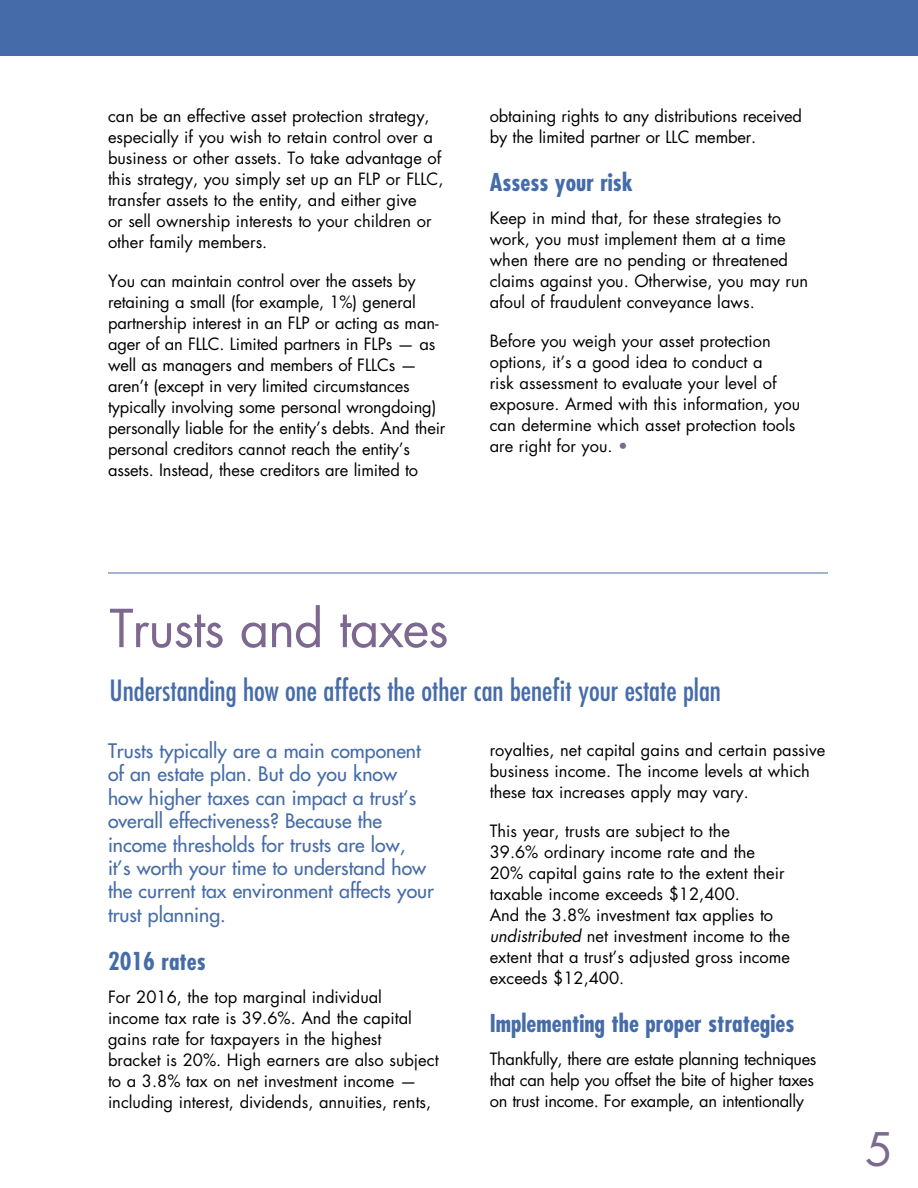
<style>
.page{position:relative;width:918px;height:1188px;background:#fff}
.page>*{position:absolute;margin:0;border:0;box-sizing:border-box;transform-origin:0 0}
.t1{font:51px "Futura Std";letter-spacing:-.02em;color:#7d6990}
.t2{font:45px "Futura Std";color:#7d6990}
.t3{font:condensed 28.5px "Futura Std";color:#456ca9}
.t4{font:700 condensed 24px "Futura Std";color:#456ca9}
.t5{font:500 19.5px/23.4px "Futura Std";color:#456ca9}
.t6{font:16.5px/21px "Futura Std";color:#000}
.t7{font:16.5px/21px "Futura Std";letter-spacing:-.02em;color:#000}
.s1{color:#7d6990}
.s2{font-style:italic}
</style>
<div class="page">
<div style="left:0;top:0;width:918px;height:55px;background:#456ca9"></div>
<hr style="left:108px;top:573px;width:720px;height:1px;background:#456ca9">
<p class="t6" style="left:108px;top:105px;width:337px">can be an effective asset protection strategy, especially if you wish to retain control over a business or other assets. To take advantage of this strategy, you simply set up an FLP or FLLC, transfer assets to the entity, and either give<br>or sell ownership interests to your children or other family members.</p>
<p class="t6" style="left:108px;top:270px;width:339px">You can maintain control over the assets by retaining a small (for example, 1%) general partnership interest in an FLP or acting as man&shy;ager of an FLLC. Limited partners in FLPs — as well as managers and members of FLLCs — aren’t (except in very limited circumstances typically involving some personal wrongdoing) personally liable for the entity’s debts. And their personal creditors cannot reach the entity’s assets. Instead, these creditors are limited to</p>
<p class="t6" style="left:490px;top:105px;width:314px">obtaining rights to any distributions received by the limited partner or LLC member.</p>
<h3 class="t4" style="left:490px;top:167px;width:144px">Assess your risk</h3>
<p class="t6" style="left:490px;top:207px;width:320px">Keep in mind that, for these strategies to work, you must implement them at a time when there are no pending or threatened claims against you. Otherwise, you may run afoul of fraudulent conveyance laws.</p>
<p class="t6" style="left:490px;top:330px;width:312px">Before you weigh your asset protection options, it’s a good idea to conduct a<br>risk assessment to evaluate your level of exposure. Armed with this information, you can determine which asset protection tools are right for you. <span class="s1">•</span></p>
<h1 class="t1" style="left:110px;top:596px;width:341px">Trusts and taxes</h1>
<h3 class="t3" style="left:110px;top:674px;width:613px">Understanding how one affects the other can benefit your estate plan</h3>
<p class="t5" style="left:108px;top:739px;width:328px">Trusts typically are a main component of an estate plan. But do you know how higher taxes can impact a trust’s overall effectiveness? Because the income thresholds for trusts are low,<br>it’s worth your time to understand how the current tax environment affects your trust planning.</p>
<h3 class="t4" style="left:108px;top:946px;width:99px">2016 rates</h3>
<p class="t6" style="left:108px;top:986px;width:332px">For 2016, the top marginal individual<br>income tax rate is 39.6%. And the capital gains rate for taxpayers in the highest<br>bracket is 20%. H igh earners are also subject to a 3.8% tax on net investment income — including interest, dividends, annuities, rents,</p>
<p class="t6" style="left:490px;top:739px;width:337px">royalties, net capital gains and certain passive business income. The income levels at which these tax increases apply may vary.</p>
<p class="t6" style="left:490px;top:820px;width:302px">This year, trusts are subject to the<br>39.6% ordinary income rate and the 20% capital gains rate to the extent their taxable income exceeds $12,400.<br>And the 3.8% investment tax applies to <span class="s2">undistributed</span> net investment income to the extent that a trust’s adjusted gross income exceeds $12,400.</p>
<h3 class="t4" style="left:490px;top:1008px;width:306px">Implementing the proper strategies</h3>
<p class="t7" style="left:490px;top:1048px;width:328px">Thankfully, there are estate planning techniques that can help you offset the bite of higher taxes on trust income. For example, an intentionally</p>
<h2 class="t2" style="left:865px;top:1120px;width:29px">5</h2>
</div>
